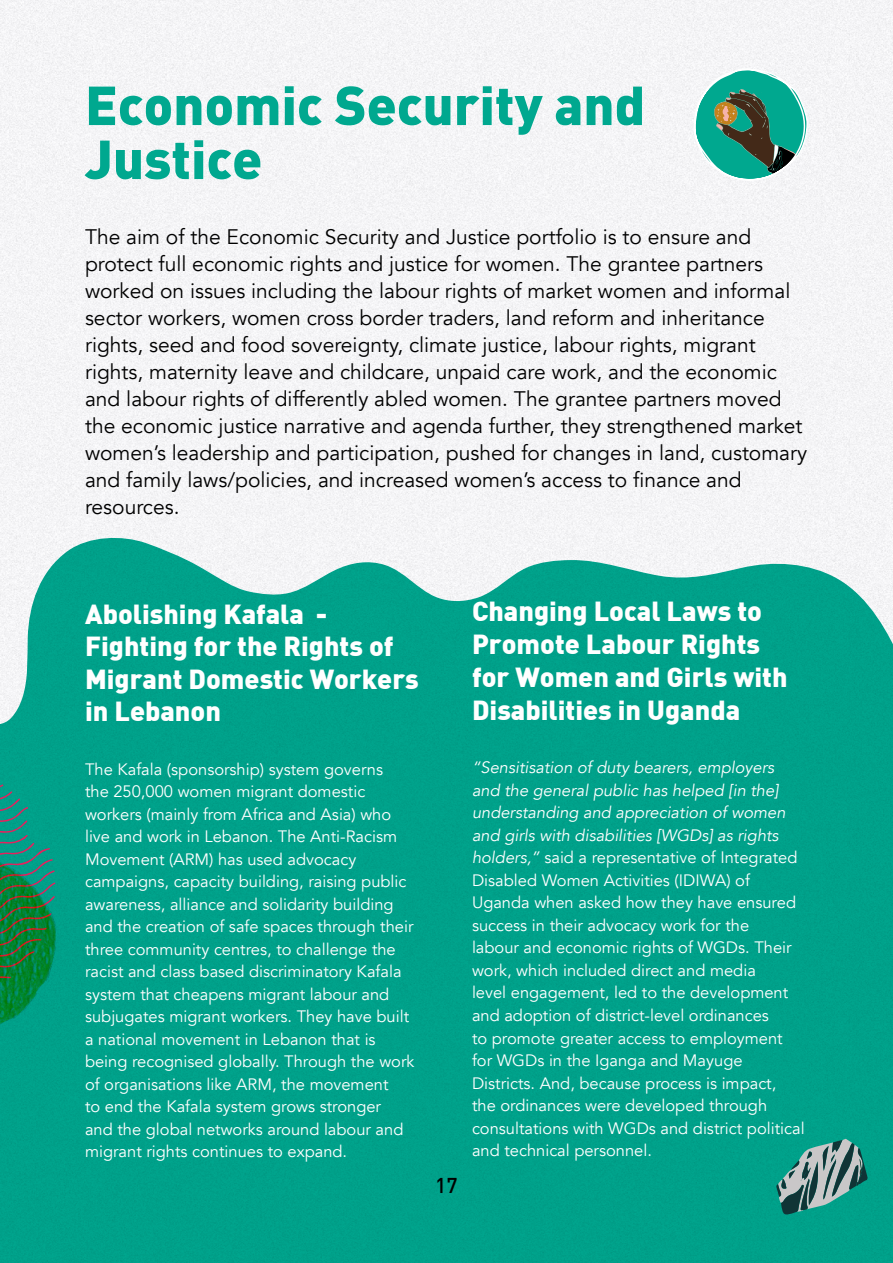
<style>
.page{position:relative;width:893px;height:1263px;background:#fff}
.page>*{position:absolute;margin:0;border:0;box-sizing:border-box;transform-origin:0 0}
.t1{font:900 54px/54px "DIN";color:#00a88f}
.t2{font:900 27px/32.4px "DIN";color:#fff}
.t3{font:21px/27px "Avenir";color:#000}
.t4{font:500 21px "DIN";color:#000}
.t5{font:16.5px/22.5px "Avenir";color:#fff}
.s1{font-style:italic}
</style>
<div class="page">
<div style="left:0;top:0;width:893px;height:535px;background:#f4f4f6"></div>
<div style="left:0;top:535px;width:893px;height:728px;background:#00a18a"></div>
<svg style="left:0;top:566px;width:55px;height:697px;background:#28ac99"></svg>
<img style="left:0;top:860px;width:55px;height:166px">
<svg style="left:776px;top:1139px;width:92px;height:77px;background:#4b948c"></svg>
<svg style="left:691px;top:65px;width:118px;height:245px"></svg>
<h1 class="t1" style="left:85px;top:76px;width:562px">Economic Security and<br>Justice</h1>
<p class="t3" style="left:85px;top:223px;width:724px">The aim of the Economic Security and Justice portfolio is to ensure and protect full economic rights and justice for women. The grantee partners worked on issues including the labour rights of market women and informal sector workers, women cross border traders, land reform and inheritance rights, seed and food sovereignty, climate justice, labour rights, migrant rights, maternity leave and childcare, unpaid care work, and the economic and labour rights of differently abled women. The grantee partners moved the economic justice narrative and agenda further, they strengthened market women’s leadership and participation, pushed for changes in land, customary and family laws/policies, and increased women’s access to finance and resources.</p>
<h2 class="t2" style="left:85px;top:597px;width:335px">Abolishing Kafala -<br>Fighting for the Rights of<br>Migrant Domestic Workers in Lebanon</h2>
<p class="t5" style="left:85px;top:758px;width:331px">The Kafala (sponsorship) system governs<br>the 250,000 women migrant domestic workers (mainly from Africa and Asia) who live and work in Lebanon. The Anti-Racism Movement (ARM) has used advocacy campaigns, capacity building, raising public awareness, alliance and solidarity building and the creation of safe spaces through their three community centres, to challenge the racist and class based discriminatory Kafala system that cheapens migrant labour and subjugates migrant workers. They have built a national movement in Lebanon that is being recognised globally. Through the work of organisations like ARM, the movement<br>to end the Kafala system grows stronger<br>and the global networks around labour and migrant rights continues to expand.</p>
<p class="t4" style="left:435px;top:1172px;width:24px">17</p>
<h2 class="t2" style="left:472px;top:593px;width:317px;line-height:33px">Changing Local Laws to<br>Promote Labour Rights for Women and Girls with<br>Disabilities in Uganda</h2>
<p class="t5" style="left:472px;top:757px;width:334px"><span class="s1">“Sensitisation of duty bearers, employers and the general public has helped [in the] understanding and appreciation of women and girls with disabilities [WGDs] as rights holders,”</span> said a representative of Integrated Disabled Women Activities (IDIWA) of Uganda when asked how they have ensured success in their advocacy work for the<br>labour and economic rights of WGDs. Their work, which included direct and media<br>level engagement, led to the development and adoption of district-level ordinances<br>to promote greater access to employment for WGDs in the Iganga and Mayuge Districts. And, because process is impact,<br>the ordinances were developed through consultations with WGDs and district political and technical personnel.</p>
</div>
